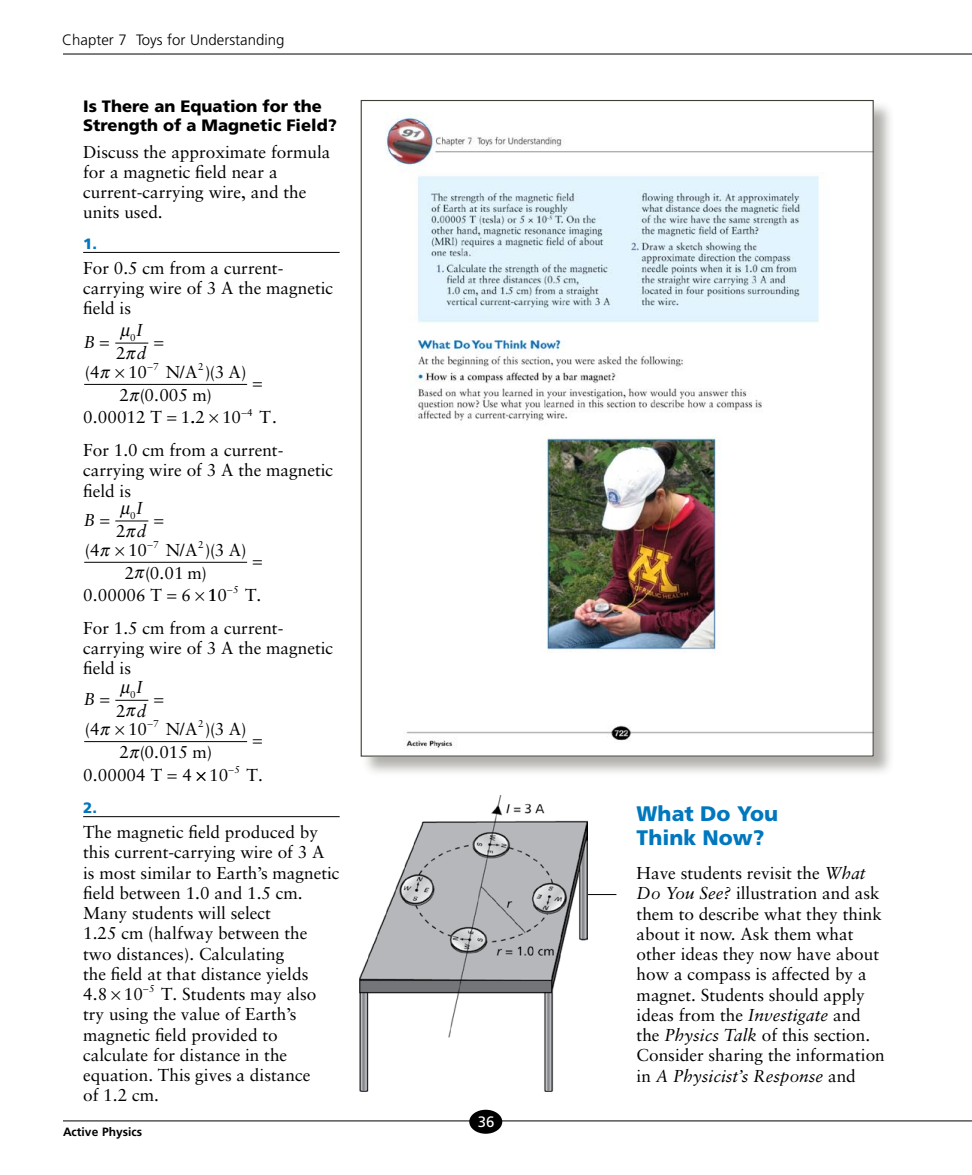
<style>
.page{position:relative;width:972px;height:1175px;background:#fff}
.page>*{position:absolute;margin:0;border:0;box-sizing:border-box;transform-origin:0 0}
.t1{font:900 21px/24px "Frutiger";color:#0077be}
.t2{font:17.25px/20.2px "Sabon";color:#000}
.t3{font:italic 17.25px/23.4px "Sabon";color:#000}
.t4{font:900 16.5px/19.5px "Frutiger";color:#000}
.t5{font:300 15px "Frutiger";color:#000}
.t6{font:900 15px "Frutiger";color:#0077be}
.t7{font:15px "Frutiger";color:#fff}
.t8{font:700 12px "Frutiger";color:#000}
.t9{font:10.05px "Sabon";color:#000}
.s1{font-style:italic}
</style>
<div class="page">
<hr style="left:63px;top:54px;width:909px;height:1px;background:#000">
<hr style="left:63px;top:1120px;width:909px;height:1px;background:#000">
<div style="left:469px;top:1109px;width:33px;height:24px;background:#000;border-radius:50%"></div>
<div style="left:361px;top:100px;width:533px;height:676px;background:#413f35;opacity:.41"></div>
<img style="left:363px;top:102px;width:509px;height:652px">
<hr style="left:83px;top:252px;width:257px;height:1px;background:#000">
<hr style="left:83px;top:816px;width:257px;height:1px;background:#000">
<hr style="left:84px;top:384px;width:163px;height:1px;background:#000">
<hr style="left:115px;top:343px;width:33px;height:1px;background:#000">
<hr style="left:84px;top:562px;width:163px;height:1px;background:#000">
<hr style="left:115px;top:521px;width:33px;height:1px;background:#000">
<hr style="left:84px;top:741px;width:163px;height:1px;background:#000">
<hr style="left:115px;top:700px;width:33px;height:1px;background:#000">
<hr style="left:360px;top:894px;width:256px;height:1px;background:#000">
<img style="left:360px;top:795px;width:228px;height:296px">
<p class="t5" style="left:62px;top:31px;width:224px">Chapter 7 Toys for Understanding</p>
<p class="t4" style="left:83px;top:96px;width:255px">Is There an Equation for the<br>Strength of a Magnetic Field?</p>
<p class="t2" style="left:83px;top:141px;width:249px">Discuss the approximate formula for a magnetic field near a current-carrying wire, and the units used.</p>
<p class="t6" style="left:83px;top:235px;width:15px">1.</p>
<p class="t2" style="left:83px;top:257px;width:252px">For 0.5 cm from a current&shy;carrying wire of 3 A the magnetic field is</p>
<p class="t3" style="left:84px;top:330px;width:13px">B</p>
<p class="t3" style="left:136px;top:318px;width:12px">I d</p>
<p class="t9" style="left:147px;top:361px;width:13px">−7</p>
<p class="t9" style="left:130px;top:331px;width:7px">0</p>
<p class="t2" style="left:116px;top:343px;width:11px">2</p>
<p class="t9" style="left:198px;top:361px;width:7px">2</p>
<p class="t2" style="left:85px;top:362px;width:17px">(4</p>
<p class="t2" style="left:128px;top:362px;width:21px">10</p>
<p class="t2" style="left:166px;top:362px;width:82px">N/A )(3 A)</p>
<p class="t2" style="left:120px;top:384px;width:94px">2 0 005 m)</p>
<p class="t2" style="left:83px;top:407px;width:80px">0 00012 T</p>
<p class="t2" style="left:181px;top:407px;width:98px">1.2 10 <sup>4</sup>− T.</p>
<p class="t2" style="left:140px;top:384px;width:21px">( .</p>
<p class="t2" style="left:83px;top:401px;width:202px;line-height:32.8px;text-indent:10px">.<br>For 1.0 cm from a current-</p>
<p class="t2" style="left:83px;top:460px;width:252px">carrying wire of 3 A the magnetic field is</p>
<p class="t3" style="left:84px;top:508px;width:13px">B</p>
<p class="t3" style="left:136px;top:496px;width:12px">I d</p>
<p class="t9" style="left:147px;top:538px;width:13px">−7</p>
<p class="t9" style="left:130px;top:509px;width:7px">0</p>
<p class="t2" style="left:116px;top:521px;width:11px">2</p>
<p class="t9" style="left:198px;top:538px;width:7px">2</p>
<p class="t2" style="left:85px;top:539px;width:17px">(4</p>
<p class="t2" style="left:128px;top:539px;width:21px">10</p>
<p class="t2" style="left:166px;top:539px;width:82px">N/A )(3 A)</p>
<p class="t2" style="left:125px;top:562px;width:84px">2 0 01m)</p>
<p class="t2" style="left:83px;top:585px;width:80px">0 00006 T</p>
<p class="t2" style="left:182px;top:585px;width:11px">6</p>
<p class="t2" style="left:145px;top:562px;width:21px">( .</p>
<p class="t2" style="left:83px;top:578px;width:202px;line-height:32.7px;text-indent:125px">10−<sup>5</sup> T.<br>For 1.5 cm from a current-</p>
<p class="t2" style="left:83px;top:638px;width:252px;line-height:19.5px">carrying wire of 3 A the magnetic field is</p>
<p class="t3" style="left:84px;top:687px;width:13px">B</p>
<p class="t3" style="left:136px;top:675px;width:12px">I d</p>
<p class="t9" style="left:147px;top:718px;width:13px">−7</p>
<p class="t2" style="left:93px;top:585px;width:6px">.</p>
<p class="t9" style="left:130px;top:688px;width:7px">0</p>
<p class="t2" style="left:116px;top:700px;width:11px">2</p>
<p class="t9" style="left:198px;top:718px;width:7px">2</p>
<p class="t2" style="left:85px;top:719px;width:17px">(4</p>
<p class="t2" style="left:128px;top:719px;width:21px">10</p>
<p class="t2" style="left:166px;top:719px;width:82px">N/A )(3 A)</p>
<p class="t2" style="left:120px;top:741px;width:94px">2 0 015 m)</p>
<p class="t2" style="left:83px;top:764px;width:81px">0 00004 T</p>
<p class="t2" style="left:183px;top:764px;width:11px">4</p>
<p class="t2" style="left:140px;top:741px;width:21px">( .</p>
<p class="t2" style="left:209px;top:764px;width:55px">10 <sup>5</sup> T.</p>
<p class="t2" style="left:93px;top:764px;width:6px">.</p>
<p class="t6" style="left:83px;top:799px;width:15px">2.</p>
<p class="t2" style="left:83px;top:821px;width:258px">The magnetic field produced by this current-carrying wire of 3 A is most similar to Earth’s magnetic field between 1.0 and 1.5 cm.<br>Many students will select<br>1.25 cm (halfway between the two distances). Calculating<br>the field at that distance yields<br>48 10 <sup>5</sup></p>
<p class="t2" style="left:93px;top:983px;width:6px">.</p>
<p class="t2" style="left:83px;top:983px;width:235px;text-indent:60px">− T. Students may also try using the value of Earth’s magnetic field provided to calculate for distance in the equation. This gives a distance of 1.2 cm.</p>
<p class="t8" style="left:63px;top:1124px;width:81px">Active Physics</p>
<p class="t7" style="left:478px;top:1112px;width:18px">36</p>
<p class="t1" style="left:637px;top:801px;width:143px">What Do You<br>Think Now?</p>
<p class="t2" style="left:637px;top:862px;width:250px">Have students revisit the <span class="s1">What<br>Do You See?</span> illustration and ask them to describe what they think about it now. Ask them what other ideas they now have about how a compass is affected by a magnet. Students should apply ideas from the <span class="s1">Investigate</span> and the <span class="s1">Physics Talk</span> of this section.<br>Consider sharing the information in <span class="s1">A Physicist’s Response</span> and</p>
</div>
